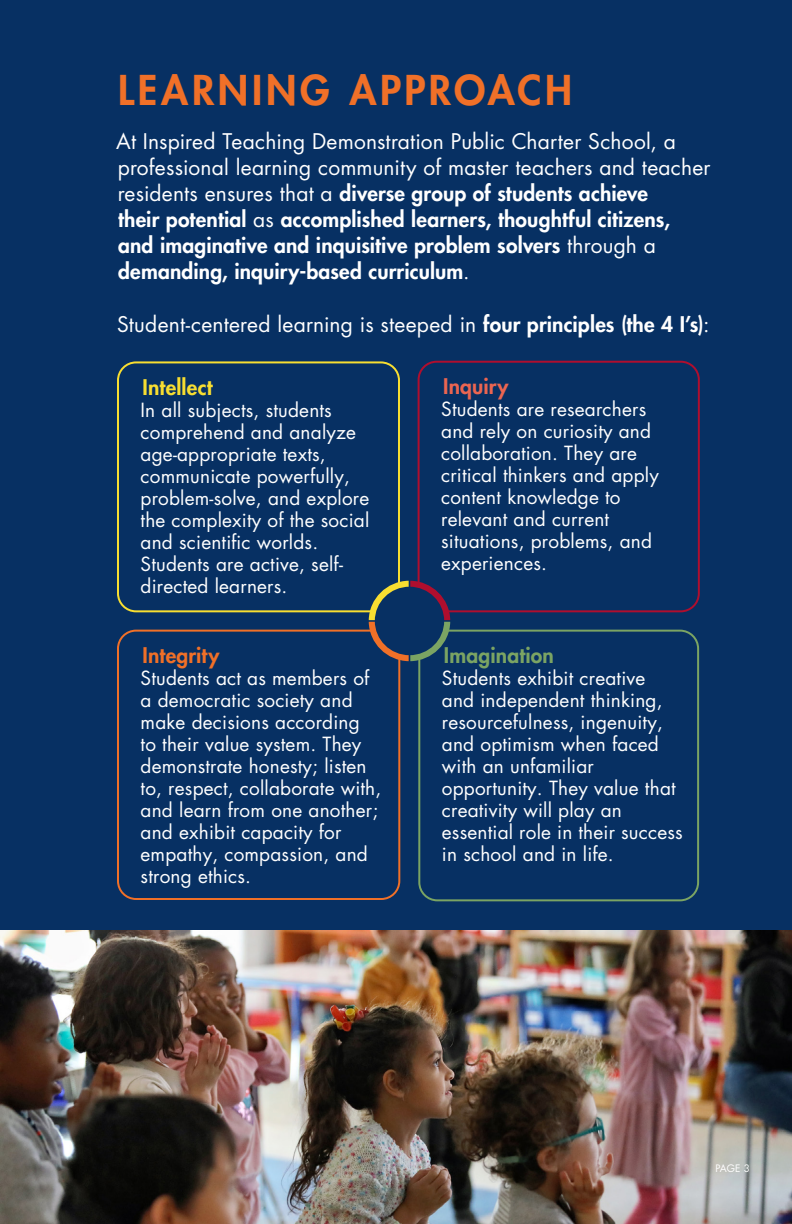
<style>
.page{position:relative;width:792px;height:1224px;background:#073063}
.page>*{position:absolute;margin:0;border:0;box-sizing:border-box;transform-origin:0 0}
.Headlines{font:800 40px "Futura Std";letter-spacing:.09em;color:#f07028}
.Body_White{font:800 21px/26px "Futura Std";letter-spacing:.01em;color:#fff}
.Body_White-2{font:21px "Futura Std";letter-spacing:.01em;color:#fff}
.Learning_Approach_-_Head{font:800 21px "Futura Std";letter-spacing:.01em;color:#7ba463}
.Learning_Approach_-_Head-2{font:800 21px "Futura Std";letter-spacing:.01em;color:#f8de31}
.Learning_Approach_-_Head-3{font:800 21px "Futura Std";letter-spacing:.005em;color:#f07028}
.Learning_Approach_-_Head-4{font:800 21px "Futura Std";letter-spacing:.005em;color:#eb6551}
.Learning_Approach_-_Body{font:19px/22px "Futura Std";letter-spacing:.01em;color:#fff}
.t1{font:10px "Futura Std";color:#fff}
.s1{font-weight:400}
.s2{font-weight:800}
</style>
<div class="page">
<img style="left:0;top:931px;width:792px;height:293px">
<div style="left:117px;top:361px;width:283px;height:251px;border:2px solid #f8de31;border-radius:18px"></div>
<div style="left:117px;top:630px;width:283px;height:270px;border:2px solid #f07028;border-radius:18px"></div>
<div style="left:418px;top:361px;width:282px;height:251px;border:2px solid #af0e2e;border-radius:18px"></div>
<div style="left:418px;top:630px;width:281px;height:271px;border:2px solid #7ba463;border-radius:18px"></div>
<svg style="left:369px;top:581px;width:81px;height:80px"></svg>
<div style="left:375px;top:587px;width:69px;height:68px;background:#073063;border-radius:34px"></div>
<p class="Headlines" style="left:118px;top:65px;width:455px">LEARNING APPROACH</p>
<p class="Body_White" style="left:116px;top:128px;width:596px"><span class="s1">At Inspired Teaching Demonstration Public Charter School, a professional learning community of master teachers and teacher residents ensures that a</span> diverse group of students achieve<br>their potential <span class="s1">as</span> accomplished learners, thoughtful citizens,<br>and imaginative and inquisitive problem solvers <span class="s1">through a </span>demanding, inquiry-based curriculum<span class="s1">.</span></p>
<p class="Body_White-2" style="left:117px;top:311px;width:594px">Student-centered learning is steeped in <span class="s2">four principles (the 4 I’s)</span>:</p>
<p class="Learning_Approach_-_Head-2" style="left:143px;top:374px;width:71px">Intellect</p>
<p class="Learning_Approach_-_Body" style="left:141px;top:399px;width:230px">In all subjects, students comprehend and analyze age-appropriate texts, communicate powerfully, problem-solve, and explore the complexity of the social and scientific worlds.<br>Students are active, self&shy;directed learners.</p>
<p class="Learning_Approach_-_Head-4" style="left:443px;top:373px;width:67px">Inquiry</p>
<p class="Learning_Approach_-_Body" style="left:441px;top:399px;width:219px">Students are researchers and rely on curiosity and collaboration. They are critical thinkers and apply content knowledge to relevant and current situations, problems, and experiences.</p>
<p class="Learning_Approach_-_Head-3" style="left:143px;top:642px;width:78px">Integrity</p>
<p class="Learning_Approach_-_Body" style="left:141px;top:668px;width:242px">Students act as members of a democratic society and make decisions according<br>to their value system. They demonstrate honesty; listen to, respect, collaborate with, and learn from one another; and exhibit capacity for empathy, compassion, and strong ethics.</p>
<p class="Learning_Approach_-_Head" style="left:444px;top:642px;width:111px">Imagination</p>
<p class="Learning_Approach_-_Body" style="left:442px;top:668px;width:242px">Students exhibit creative<br>and independent thinking, resourcefulness, ingenuity, and optimism when faced with an unfamiliar opportunity. They value that creativity will play an essential role in their success in school and in life.</p>
<p class="t1" style="left:715px;top:1162px;width:36px">PAGE 3</p>
</div>
